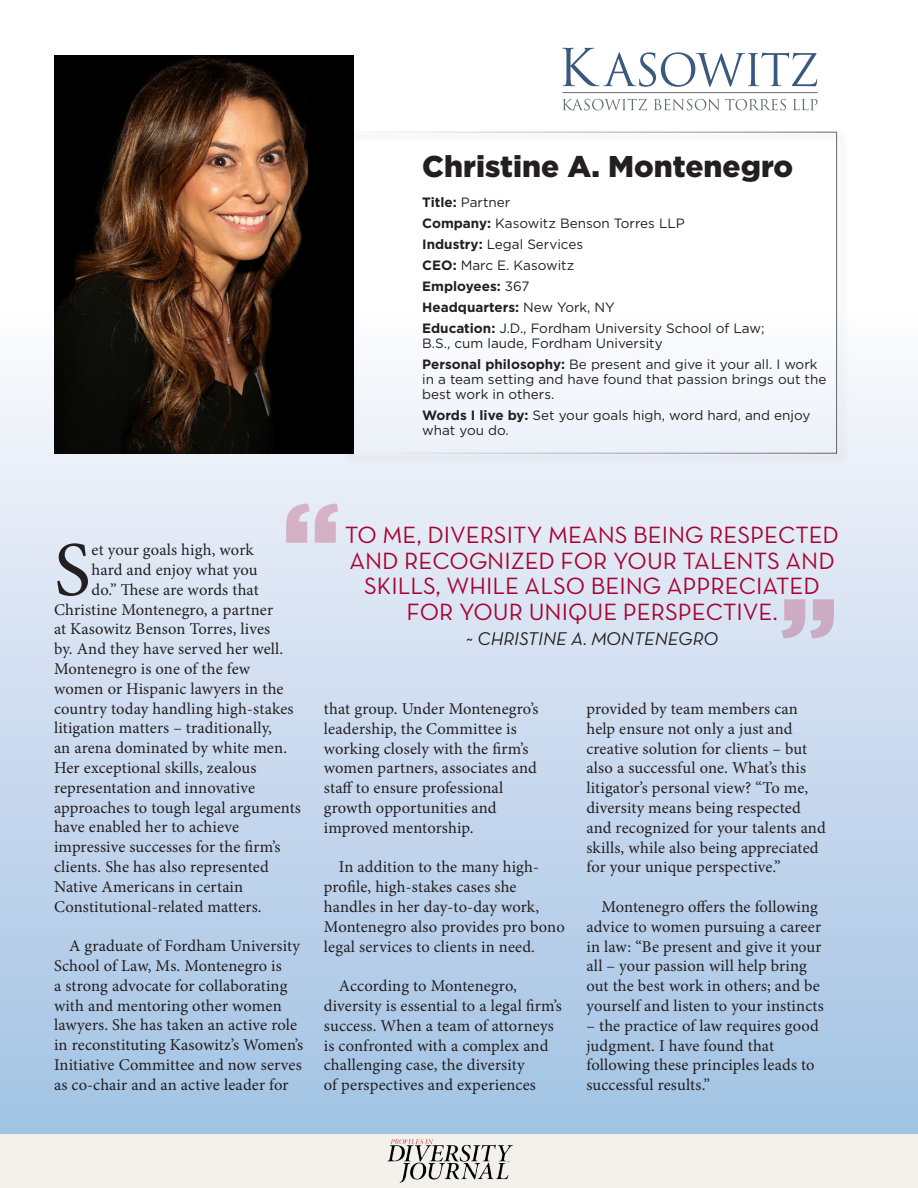
<style>
.page{position:relative;width:918px;height:1188px;background:#fff}
.page>*{position:absolute;margin:0;border:0;box-sizing:border-box;transform-origin:0 0}
.t1{font:77.4px "Minion Pro";color:#231f20}
.t2{font:900 30px "Gotham";color:#231f20}
.t3{font:24px/25.5px "Neutra Text Book Alt";color:#a70432;text-align:center}
.t4{font:18.75px "Neutra Text Book Italic Alt";color:#231f20}
.t5{font:16.5px/19.8px "Minion Pro";letter-spacing:.005em;color:#231f20}
.t6{font:13.5px/21px "Gotham";color:#231f20}
.s1{font-weight:700}
</style>
<div class="page">
<div style="left:0;top:1134px;width:918px;height:54px;background:#f3f1ec"></div>
<img style="left:387px;top:1139px;width:126px;height:44px">
<div style="left:0;top:306px;width:918px;height:828px;background:linear-gradient(to bottom,#fcfafe,#a1c1e3)"></div>
<div style="left:343px;top:129px;width:507px;height:337px;background:#231f20;opacity:.5"></div>
<img style="left:54px;top:56px;width:299px;height:398px">
<svg style="left:562px;top:48px;width:255px;height:39px"></svg>
<hr style="left:563px;top:92px;width:255px;height:1px;background:#676c72">
<svg style="left:563px;top:99px;width:84px;height:11px"></svg>
<svg style="left:654px;top:99px;width:132px;height:11px"></svg>
<svg style="left:793px;top:99px;width:25px;height:11px"></svg>
<svg style="left:782px;top:599px;width:52px;height:39px;background:#d0bdd2"></svg>
<svg style="left:286px;top:504px;width:52px;height:39px;background:#d9c3d5"></svg>
<h2 class="t2" style="left:422px;top:149px;width:373px">Christine A. Montenegro</h2>
<p class="t6" style="left:422px;top:192px;width:344px"><span class="s1">Title:</span> Partner<br><span class="s1">Company:</span> Kasowitz Benson Torres LLP<br><span class="s1">Industry:</span> Legal Services<br><span class="s1">CEO:</span> Marc E. Kasowitz<br><span class="s1">Employees:</span> 367<br><span class="s1">Headquarters:</span> New York, NY<br><span class="s1">Education:</span> J.D., Fordham University School of Law;</p>
<p class="t6" style="left:422px;top:333px;width:397px">B.S., cum laude, Fordham University<br><span class="s1">Personal philosophy:</span> Be present and give it your all. I work</p>
<p class="t6" style="left:422px;top:372px;width:406px;line-height:15px">in a team setting and have found that passion brings out the best work in others.</p>
<p class="t6" style="left:422px;top:408px;width:390px;line-height:15px"><span class="s1">Words I live by:</span> Set your goals high, word hard, and enjoy what you do.</p>
<h1 class="t1" style="left:54px;top:518px;width:38px">S</h1>
<p class="t5" style="left:92px;top:540px;width:164px">et your goals high, work</p>
<p class="t5" style="left:92px;top:560px;width:168px">hard and enjoy what you</p>
<p class="t5" style="left:92px;top:580px;width:169px">do.” These are words that</p>
<p class="t5" style="left:54px;top:600px;width:221px">Christine Montenegro, a partner</p>
<p class="t5" style="left:54px;top:619px;width:218px">at Kasowitz Benson Torres, lives</p>
<p class="t5" style="left:54px;top:639px;width:231px">by. And they have served her well.</p>
<p class="t5" style="left:54px;top:659px;width:198px">Montenegro is one of the few</p>
<p class="t5" style="left:54px;top:679px;width:231px">women or Hispanic lawyers in the</p>
<p class="t5" style="left:54px;top:699px;width:241px">country today handling high-stakes</p>
<p class="t5" style="left:54px;top:718px;width:219px">litigation matters – traditionally,</p>
<p class="t5" style="left:54px;top:738px;width:235px">an arena dominated by white men.</p>
<p class="t5" style="left:54px;top:758px;width:204px">Her exceptional skills, zealous</p>
<p class="t5" style="left:54px;top:778px;width:202px">representation and innovative</p>
<p class="t5" style="left:54px;top:798px;width:248px">approaches to tough legal arguments</p>
<p class="t5" style="left:54px;top:817px;width:187px">have enabled her to achieve</p>
<p class="t5" style="left:54px;top:837px;width:228px">impressive successes for the firm’s</p>
<p class="t5" style="left:54px;top:857px;width:216px">clients. She has also represented</p>
<p class="t5" style="left:54px;top:877px;width:191px">Native Americans in certain</p>
<p class="t5" style="left:54px;top:897px;width:209px">Constitutional-related matters.</p>
<p class="t5" style="left:54px;top:936px;width:251px;text-indent:15px">A graduate of Fordham University School of Law, Ms. Montenegro is<br>a strong advocate for collaborating with and mentoring other women lawyers. She has taken an active role in reconstituting Kasowitz’s Women’s Initiative Committee and now serves as co-chair and an active leader for</p>
<h3 class="t3" style="left:345px;top:522px;width:495px">TO ME, DIVERSITY MEANS BEING RESPECTED AND RECOGNIZED FOR YOUR TALENTS AND SKILLS, WHILE ALSO BEING APPRECIATED FOR YOUR UNIQUE PERSPECTIVE.</h3>
<p class="t4" style="left:466px;top:627px;width:254px">~ CHRISTINE A. MONTENEGRO</p>
<p class="t5" style="left:324px;top:699px;width:216px">that group. Under Montenegro’s leadership, the Committee is working closely with the firm’s women partners, associates and staff to ensure professional growth opportunities and improved mentorship.</p>
<p class="t5" style="left:324px;top:857px;width:242px;text-indent:15px">In addition to the many high&shy;profile, high-stakes cases she handles in her day-to-day work,<br>Montenegro also provides pro bono legal services to clients in need.</p>
<p class="t5" style="left:324px;top:976px;width:240px;text-indent:15px">According to Montenegro, diversity is essential to a legal firm’s success. When a team of attorneys is confronted with a complex and challenging case, the diversity<br>of perspectives and experiences</p>
<p class="t5" style="left:586px;top:699px;width:241px">provided by team members can help ensure not only a just and creative solution for clients – but also a successful one. What’s this litigator’s personal view? “To me, diversity means being respected and recognized for your talents and skills, while also being appreciated for your unique perspective.”</p>
<p class="t5" style="left:586px;top:897px;width:239px;text-indent:15px">Montenegro offers the following advice to women pursuing a career in law: “Be present and give it your all – your passion will help bring out the best work in others; and be yourself and listen to your instincts</p>
<p class="t5" style="left:586px;top:1016px;width:234px">– the practice of law requires good judgment. I have found that following these principles leads to successful results.”</p>
</div>
